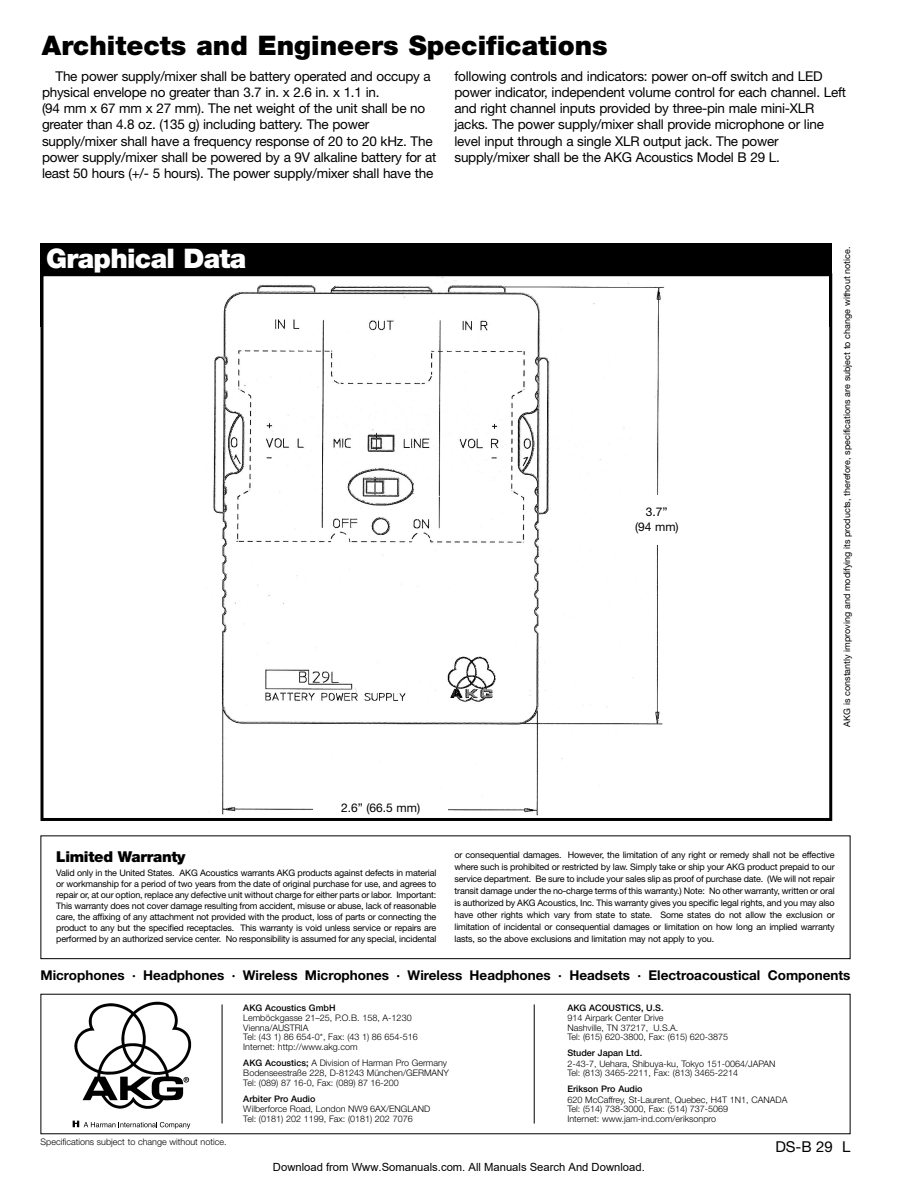
<style>
.page{position:relative;width:918px;height:1188px;background:#fff}
.page>*{position:absolute;margin:0;border:0;box-sizing:border-box;transform-origin:0 0}
.t1{font:900 27px "Helvetica Neue";color:#000}
.t2{font:900 27px "Helvetica Neue";letter-spacing:-.025em;color:#fff}
.t3{font:900 15px "Helvetica Neue";letter-spacing:-.02em;color:#000}
.t4{font:15px "Helvetica Neue";color:#000}
.t5{font:13.5px/16.2px "Helvetica Neue";letter-spacing:-.015em;color:#000}
.t6{font:700 13.5px "Helvetica Neue";color:#000}
.t7{font:12px/14.4px "Helvetica Neue";color:#000;text-align:center}
.t8{font:11.25px "Arial";color:#000}
.t9{font:9px/12px "Helvetica Neue";letter-spacing:-.015em;color:#000;text-align:justify}
.t10{font:300 9px/9.6px "Helvetica Neue";color:#000}
.t11{font:500 9px "Helvetica Neue";color:#000}
.s1{font-weight:500}
</style>
<div class="page">
<div style="left:40px;top:243px;width:792px;height:83px;background:#000"></div>
<div style="left:44px;top:276px;width:785px;height:542px;background:#fff"></div>
<img style="left:208px;top:277px;width:457px;height:539px">
<div style="left:40px;top:273px;width:792px;height:548px;border:3px solid #000"></div>
<div style="left:313px;top:803px;width:135px;height:12px;background:#fff"></div>
<div style="left:589px;top:496px;width:135px;height:49px;background:#fff"></div>
<svg style="left:40px;top:835px;width:811px;height:300px"></svg>
<hr style="left:534px;top:1004px;width:1px;height:120px;background:#000">
<hr style="left:222px;top:1004px;width:1px;height:120px;background:#000">
<img style="left:74px;top:1002px;width:118px;height:107px">
<svg style="left:73px;top:1121px;width:117px;height:8px"></svg>
<h1 class="t1" style="left:42px;top:36px;width:567px">Architects and Engineers Specifications</h1>
<p class="t5" style="left:42px;top:69px;width:396px;text-indent:14px">The power supply/mixer shall be battery operated and occupy a physical envelope no greater than 3.7 in. x 2.6 in. x 1.1 in.<br>(94 mm x 67 mm x 27 mm). The net weight of the unit shall be no greater than 4.8 oz. (135 g) including battery. The power supply/mixer shall have a frequency response of 20 to 20 kHz. The power supply/mixer shall be powered by a 9V alkaline battery for at least 50 hours (+/- 5 hours). The power supply/mixer shall have the</p>
<p class="t5" style="left:455px;top:69px;width:393px">following controls and indicators: power on-off switch and LED power indicator, independent volume control for each channel. Left and right channel inputs provided by three-pin male mini-XLR jacks. The power supply/mixer shall provide microphone or line level input through a single XLR output jack. The power supply/mixer shall be the AKG Acoustics Model B 29 L.</p>
<h1 class="t2" style="left:46px;top:249px;width:201px">Graphical Data</h1>
<h3 class="t7" style="left:635px;top:506px;width:45px">3.7”<br>(94 mm)</h3>
<p class="t9" style="left:842px;top:727px;width:481px;rotate:-90deg">AKG is constantly improving and modifying its products, therefore, specifications are subject to change without notice.</p>
<h3 class="t7" style="left:341px;top:802px;width:81px">2.6” (66.5 mm)</h3>
<h2 class="t3" style="left:56px;top:851px;width:131px">Limited Warranty</h2>
<p class="t9" style="left:56px;top:868px;width:382px;line-height:10.9px">Valid only in the United States. AKG Acoustics warrants AKG products against defects in material or workmanship for a period of two years from the date of original purchase for use, and agrees to repair or, at our option, replace any defective unit without charge for either parts or labor. Important:<br>This warranty does not cover damage resulting from accident, misuse or abuse, lack of reasonable care, the affixing of any attachment not provided with the product, loss of parts or connecting the product to any but the specified receptacles. This warranty is void unless service or repairs are performed by an authorized service center. No responsibility is assumed for any special, incidental</p>
<p class="t9" style="left:455px;top:849px;width:382px">or consequential damages. However, the limitation of any right or remedy shall not be effective where such is prohibited or restricted by law. Simply take or ship your AKG product prepaid to our service department. Be sure to include your sales slip as proof of purchase date. (We will not repair transit damage under the no-charge terms of this warranty.) Note: No other warranty, written or oral is authorized by AKG Acoustics, Inc. This warranty gives you specific legal rights, and you may also have other rights which vary from state to state. Some states do not allow the exclusion or limitation of incidental or consequential damages or limitation on how long an implied warranty lasts, so the above exclusions and limitation may not apply to you.</p>
<h3 class="t6" style="left:41px;top:970px;width:812px">Microphones · Headphones · Wireless Microphones · Wireless Headphones · Headsets · Electroacoustical Components</h3>
<p class="t10" style="left:41px;top:1138px;width:188px">Specifications subject to change without notice.</p>
<p class="t11" style="left:243px;top:1004px;width:94px">AKG Acoustics GmbH</p>
<p class="t10" style="left:243px;top:1014px;width:176px">Lemböckgasse 21–25, P.O.B. 158, A-1230<br>Vienna/AUSTRIA<br>Tel: (43 1) 86 654-0*, Fax: (43 1) 86 654-516<br>Internet: http://www.akg.com</p>
<p class="t10" style="left:243px;top:1059px;width:207px"><span class="s1">AKG Acoustics;</span> A Division of Harman Pro Germany<br>Bodenseestraße 228, D-81243 München/GERMANY<br>Tel: (089) 87 16-0, Fax: (089) 87 16-200</p>
<p class="t11" style="left:243px;top:1095px;width:74px">Arbiter Pro Audio</p>
<p class="t10" style="left:243px;top:1105px;width:189px">Wilberforce Road, London NW9 6AX/ENGLAND<br>Tel: (0181) 202 1199, Fax: (0181) 202 7076</p>
<p class="t11" style="left:567px;top:1004px;width:98px">AKG ACOUSTICS, U.S.</p>
<p class="t10" style="left:567px;top:1014px;width:162px">914 Airpark Center Drive<br>Nashville, TN 37217, U.S.A.<br>Tel: (615) 620-3800, Fax: (615) 620-3875</p>
<p class="t11" style="left:567px;top:1050px;width:76px">Studer Japan Ltd.</p>
<p class="t10" style="left:567px;top:1060px;width:209px">2-43-7, Uehara, Shibuya-ku, Tokyo 151-0064/JAPAN<br>Tel: (813) 3465-2211, Fax: (813) 3465-2214</p>
<p class="t11" style="left:567px;top:1086px;width:77px">Erikson Pro Audio</p>
<p class="t10" style="left:567px;top:1095px;width:221px">620 McCaffrey, St-Laurent, Quebec, H4T 1N1, CANADA<br>Tel: (514) 738-3000, Fax: (514) 737-5069<br>Internet: www.jam-ind.com/eriksonpro</p>
<h2 class="t4" style="left:775px;top:1141px;width:77px">DS-B 29 L</h2>
<p class="t8" style="left:273px;top:1160px;width:373px">Download from Www.Somanuals.com. All Manuals Search And Download.</p>
</div>
